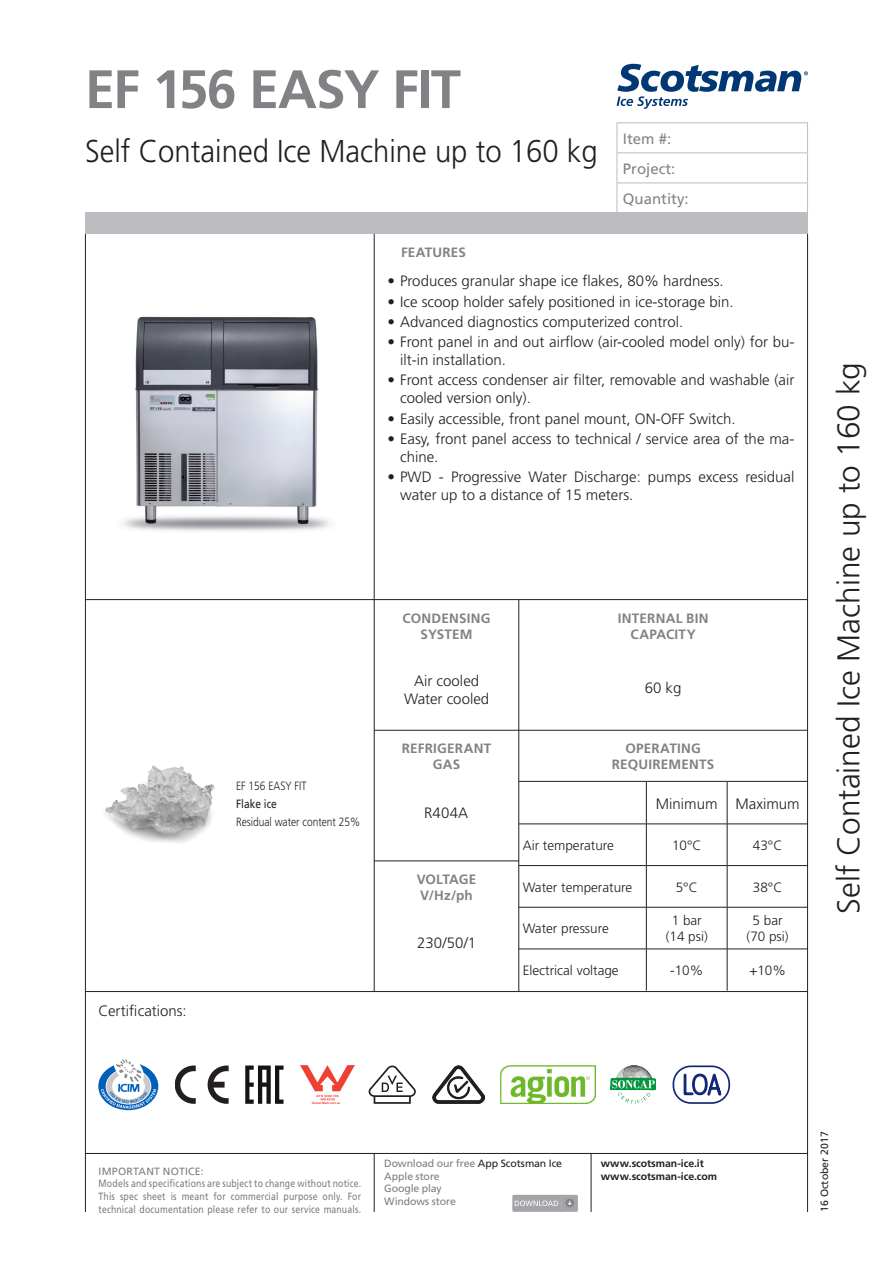
<style>
.page{position:relative;width:893px;height:1263px;background:#fff}
.page>*{position:absolute;margin:0;border:0;box-sizing:border-box;transform-origin:0 0}
.Note_fondo_pagina{font:700 54px "Frutiger";letter-spacing:-.035em;color:#808285}
.Sottotitolo{font:300 31.5px "Frutiger";color:#231f20}
.Sottotitolo-2{font:300 31.5px "Frutiger";color:#231f20;scale:.93 1}
.Note_fondo_pagina-2{font:300 15px/18px "Frutiger";color:#231f20}
.t1{font:15px/30px "Frutiger";color:#818486}
.t2{font:300 13.5px/16.2px "Frutiger";color:#231f20;text-align:center}
.t3{font:700 13.5px/16.2px "Frutiger";letter-spacing:.015em;color:#808285;text-align:center}
.t4{font:300 12px/18px "Frutiger";color:#231f20;scale:.85 1}
.t5{font:10.5px/12.6px "Frutiger";letter-spacing:.015em;color:#7c7f7f}
.t6{font:10.5px/12.6px "Frutiger";letter-spacing:-.005em;color:#7c7f7f}
.Note_fondo_pagina-3{font:700 10.5px "Frutiger";letter-spacing:-.005em;color:#231f20}
.t7{font:10.5px "Frutiger";color:#231f20}
.s1{font-weight:400}
.s2{color:#231f20}
</style>
<div class="page">
<hr style="left:85px;top:234px;width:1px;height:978px;background:#231f20">
<hr style="left:807px;top:234px;width:1px;height:978px;background:#231f20">
<hr style="left:85px;top:1153px;width:722px;height:1px;background:#231f20">
<hr style="left:591px;top:1153px;width:1px;height:59px;background:#231f20">
<hr style="left:374px;top:1153px;width:1px;height:59px;background:#231f20">
<svg style="left:617px;top:64px;width:191px;height:45px"></svg>
<hr style="left:617px;top:122px;width:191px;height:1px;background:#babdbe">
<svg style="left:617px;top:123px;width:1px;height:29px"></svg>
<svg style="left:807px;top:123px;width:1px;height:29px"></svg>
<hr style="left:617px;top:152px;width:191px;height:1px;background:#babdbe">
<hr style="left:617px;top:153px;width:1px;height:30px;background:#babdbe">
<hr style="left:807px;top:153px;width:1px;height:30px;background:#babdbe">
<hr style="left:617px;top:183px;width:191px;height:1px;background:#babdbe">
<hr style="left:617px;top:183px;width:1px;height:30px;background:#babdbe">
<hr style="left:807px;top:183px;width:1px;height:30px;background:#babdbe">
<div style="left:85px;top:213px;width:723px;height:21px;background:#bcbdc0"></div>
<hr style="left:374px;top:234px;width:1px;height:757px;background:#231f20">
<hr style="left:85px;top:599px;width:722px;height:1px;background:#231f20">
<hr style="left:85px;top:991px;width:722px;height:1px;background:#231f20">
<hr style="left:519px;top:781px;width:127px;height:1px;background:#231f20">
<hr style="left:646px;top:781px;width:81px;height:1px;background:#231f20">
<hr style="left:646px;top:781px;width:1px;height:43px;background:#231f20">
<hr style="left:727px;top:781px;width:81px;height:1px;background:#231f20">
<hr style="left:727px;top:781px;width:1px;height:43px;background:#231f20">
<hr style="left:519px;top:824px;width:127px;height:1px;background:#231f20">
<hr style="left:646px;top:824px;width:81px;height:1px;background:#231f20">
<hr style="left:646px;top:824px;width:1px;height:41px;background:#231f20">
<hr style="left:727px;top:824px;width:81px;height:1px;background:#231f20">
<hr style="left:727px;top:824px;width:1px;height:41px;background:#231f20">
<hr style="left:519px;top:865px;width:127px;height:1px;background:#231f20">
<hr style="left:646px;top:865px;width:81px;height:1px;background:#231f20">
<hr style="left:646px;top:866px;width:1px;height:41px;background:#231f20">
<hr style="left:727px;top:865px;width:81px;height:1px;background:#231f20">
<hr style="left:727px;top:866px;width:1px;height:41px;background:#231f20">
<hr style="left:519px;top:907px;width:127px;height:1px;background:#231f20">
<hr style="left:646px;top:907px;width:81px;height:1px;background:#231f20">
<hr style="left:646px;top:907px;width:1px;height:42px;background:#231f20">
<hr style="left:727px;top:907px;width:81px;height:1px;background:#231f20">
<hr style="left:727px;top:907px;width:1px;height:42px;background:#231f20">
<hr style="left:519px;top:949px;width:127px;height:1px;background:#231f20">
<hr style="left:646px;top:949px;width:81px;height:1px;background:#231f20">
<hr style="left:646px;top:949px;width:1px;height:41px;background:#231f20">
<hr style="left:727px;top:949px;width:81px;height:1px;background:#231f20">
<hr style="left:727px;top:949px;width:1px;height:41px;background:#231f20">
<hr style="left:374px;top:730px;width:433px;height:1px;background:#231f20">
<hr style="left:374px;top:860px;width:145px;height:1px;background:#231f20">
<hr style="left:518px;top:600px;width:1px;height:391px;background:#231f20">
<svg style="left:512px;top:1195px;width:66px;height:17px"></svg>
<img style="left:123px;top:316px;width:207px;height:215px">
<svg style="left:99px;top:1059px;width:59px;height:51px"></svg>
<svg style="left:208px;top:1065px;width:21px;height:39px"></svg>
<svg style="left:175px;top:1065px;width:21px;height:39px"></svg>
<svg style="left:245px;top:1065px;width:39px;height:39px"></svg>
<img style="left:301px;top:1065px;width:53px;height:39px">
<svg style="left:369px;top:1065px;width:47px;height:39px"></svg>
<img style="left:432px;top:1065px;width:52px;height:39px">
<img style="left:500px;top:1065px;width:95px;height:39px">
<img style="left:611px;top:1065px;width:45px;height:39px">
<div style="left:673px;top:1065px;width:57px;height:39px;border:2px solid #112876;border-radius:18px"></div>
<svg style="left:683px;top:1073px;width:12px;height:23px"></svg>
<div style="left:692px;top:1073px;width:16px;height:22px;border:3px solid #112876;border-radius:50%"></div>
<svg style="left:705px;top:1065px;width:18px;height:33px"></svg>
<img style="left:104px;top:765px;width:111px;height:78px">
<p class="Note_fondo_pagina" style="left:85px;top:58px;width:377px">EF 156 EASY FIT</p>
<p class="Sottotitolo-2" style="left:85px;top:134px;width:553px">Self Contained Ice Machine up to 160 kg</p>
<p class="t3" style="left:401px;top:244px;width:66px">FEATURES</p>
<p class="t1" style="left:623px;top:123px;width:67px">Item #:<br>Project:<br>Quantity:</p>
<p class="Note_fondo_pagina-2" style="left:387px;top:272px;width:338px">• Produces granular shape ice flakes, 80% hardness.</p>
<p class="Note_fondo_pagina-2" style="left:387px;top:292px;width:348px">• Ice scoop holder safely positioned in ice-storage bin.</p>
<p class="Note_fondo_pagina-2" style="left:387px;top:313px;width:297px">• Advanced diagnostics computerized control.</p>
<p class="Note_fondo_pagina-2" style="left:400px;top:333px;width:396px;text-indent:-13px">• Front panel in and out airflow (air-cooled model only) for bu&shy;ilt-in installation.</p>
<p class="Note_fondo_pagina-2" style="left:400px;top:371px;width:396px;text-indent:-13px">• Front access condenser air filter, removable and washable (air cooled version only).</p>
<p class="Note_fondo_pagina-2" style="left:387px;top:409px;width:350px">• Easily accessible, front panel mount, ON-OFF Switch.</p>
<p class="Note_fondo_pagina-2" style="left:400px;top:430px;width:396px;text-indent:-13px">• Easy, front panel access to technical / service area of the ma&shy;chine.</p>
<p class="Note_fondo_pagina-2" style="left:400px;top:468px;width:396px;text-indent:-13px">• PWD - Progressive Water Discharge: pumps excess residual water up to a distance of 15 meters.</p>
<p class="t3" style="left:403px;top:610px;width:89px">CONDENSING<br>SYSTEM</p>
<p class="t3" style="left:618px;top:610px;width:92px">INTERNAL BIN<br>CAPACITY</p>
<p class="Note_fondo_pagina-2" style="left:99px;top:1002px;width:89px">Certifications:</p>
<p class="t4" style="left:236px;top:777px;width:148px">EF 156 EASY FIT<br><span class="s1">Flake ice<br></span>Residual water content 25%</p>
<p class="Note_fondo_pagina-2" style="left:414px;top:672px;width:67px">Air cooled</p>
<p class="Note_fondo_pagina-2" style="left:404px;top:690px;width:87px">Water cooled</p>
<p class="t3" style="left:402px;top:740px;width:91px">REFRIGERANT<br>GAS</p>
<p class="Note_fondo_pagina-2" style="left:424px;top:803px;width:46px">R404A</p>
<p class="t3" style="left:417px;top:871px;width:61px;text-align:left">VOLTAGE<br>V/Hz/ph</p>
<p class="Note_fondo_pagina-2" style="left:417px;top:934px;width:60px">230/50/1</p>
<p class="Note_fondo_pagina-2" style="left:645px;top:679px;width:38px">60 kg</p>
<p class="t3" style="left:612px;top:740px;width:104px">OPERATING<br>REQUIREMENTS</p>
<p class="Note_fondo_pagina-2" style="left:656px;top:794px;width:145px">Minimum Maximum</p>
<p class="t2" style="left:523px;top:837px;width:93px">Air temperature</p>
<p class="t2" style="left:672px;top:837px;width:31px">10°C</p>
<p class="t2" style="left:753px;top:837px;width:31px">43°C</p>
<p class="t2" style="left:523px;top:879px;width:111px">Water temperature</p>
<p class="t2" style="left:676px;top:879px;width:23px">5°C</p>
<p class="t2" style="left:753px;top:879px;width:31px">38°C</p>
<p class="t2" style="left:523px;top:920px;width:88px">Water pressure</p>
<p class="t2" style="left:666px;top:912px;width:44px">1 bar (14 psi)</p>
<p class="t2" style="left:747px;top:912px;width:44px">5 bar (70 psi)</p>
<p class="t2" style="left:523px;top:962px;width:97px">Electrical voltage</p>
<p class="t2" style="left:670px;top:962px;width:35px">-10%</p>
<p class="t2" style="left:749px;top:962px;width:38px">+10%</p>
<p class="Sottotitolo" style="left:831px;top:913px;width:553px;rotate:-90deg">Self Contained Ice Machine up to 160 kg</p>
<p class="t5" style="left:99px;top:1165px;width:264px">IMPORTANT NOTICE:<br>Models and specifications are subject to change without notice.<br>This spec sheet is meant for commercial purpose only. For technical documentation please refer to our service manuals.</p>
<p class="t6" style="left:384px;top:1157px;width:179px">Download our free <span class="s2">App Scotsman Ice<br></span>Apple store<br>Google play<br>Windows store</p>
<p class="Note_fondo_pagina-3" style="left:601px;top:1157px;width:105px">www.scotsman-ice.it</p>
<p class="Note_fondo_pagina-3" style="left:601px;top:1170px;width:118px">www.scotsman-ice.com</p>
<p class="t7" style="left:818px;top:1212px;width:82px;rotate:-90deg">16 October 2017</p>
</div>
